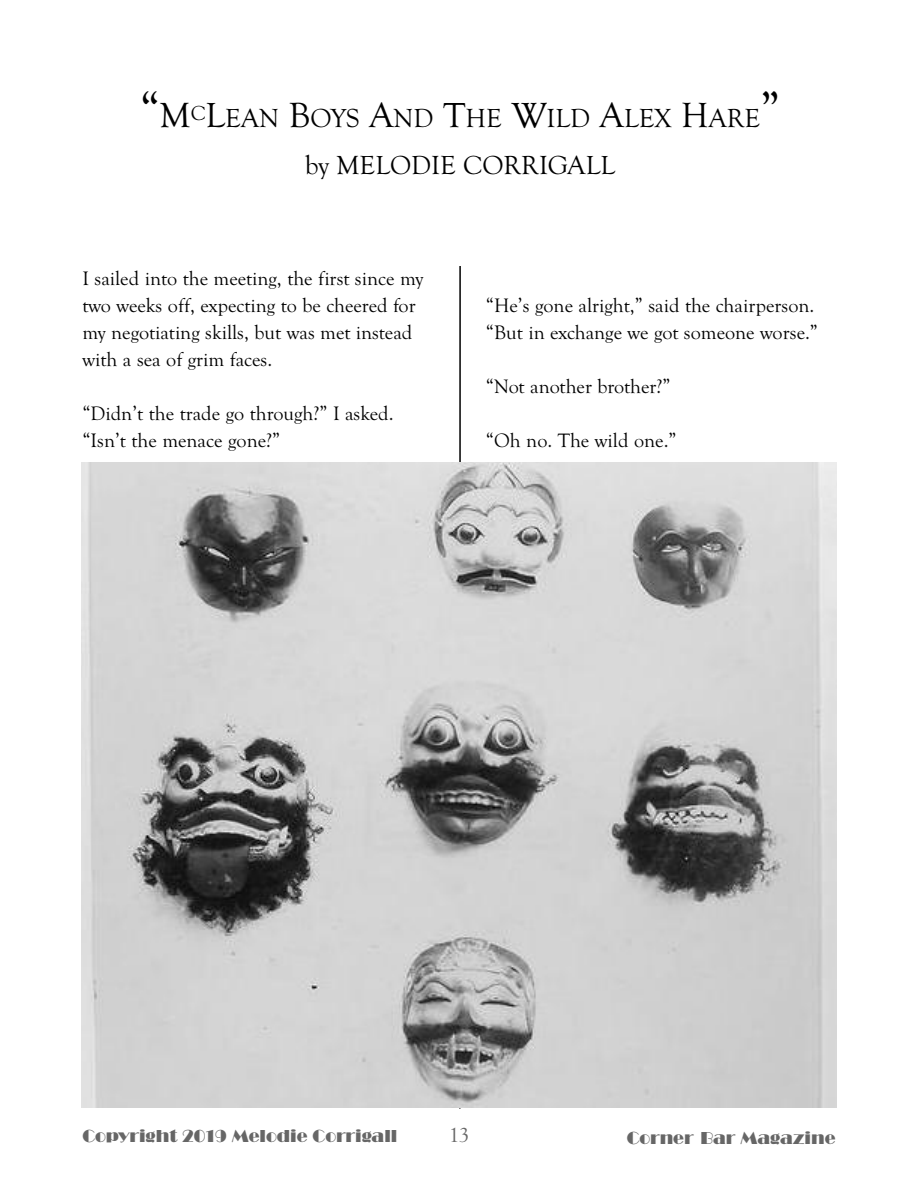
<style>
.page{position:relative;width:918px;height:1188px;background:#fff}
.page>*{position:absolute;margin:0;border:0;box-sizing:border-box;transform-origin:0 0}
.t1{font:27px/47.1px "Goudy Old Style T";color:#000;text-align:center}
.t2{font:21px "Goudy Old Style T";color:#666}
.t3{font:20.1px/27px "Goudy Old Style T";color:#000}
.t4{font:18px "Broadway";color:#666}
.s1{font-size:49.5px}
.s2{font-size:36px}
</style>
<div class="page">
<hr style="left:459px;top:81px;width:2px;height:1028px;background:#000">
<div style="left:82px;top:81px;width:756px;height:185px;background:#fff"></div>
<img style="left:81px;top:462px;width:756px;height:645px">
<h1 class="t1" style="left:140px;top:94px;width:642px"><span class="s1">“</span><span class="s2">M</span><sup>C</sup><span class="s2">L</span>EAN <span class="s2">B</span>OYS <span class="s2">A</span>ND <span class="s2">T</span>HE <span class="s2">W</span>ILD <span class="s2">A</span>LEX <span class="s2">H</span>ARE<span class="s1">” </span>by MELODIE CORRIGALL</h1>
<p class="t3" style="left:82px;top:265px;width:342px">I sailed into the meeting, the first since my two weeks off, expecting to be cheered for my negotiating skills, but was met instead with a sea of grim faces.</p>
<p class="t3" style="left:82px;top:400px;width:313px">“Didn’t the trade go through?” I asked. “Isn’t the menace gone?”</p>
<p class="t3" style="left:486px;top:292px;width:334px">“He’s gone alright,” said the chairperson. “But in exchange we got someone worse.”</p>
<p class="t3" style="left:486px;top:373px;width:186px">“Not another brother?”</p>
<p class="t3" style="left:486px;top:427px;width:192px">“Oh no. The wild one.”</p>
<p class="t4" style="left:82px;top:1125px;width:316px">Copyright 2019 Melodie Corrigall</p>
<p class="t2" style="left:449px;top:1123px;width:22px">13</p>
<p class="t4" style="left:627px;top:1127px;width:210px">Corner Bar Magazine</p>
</div>
